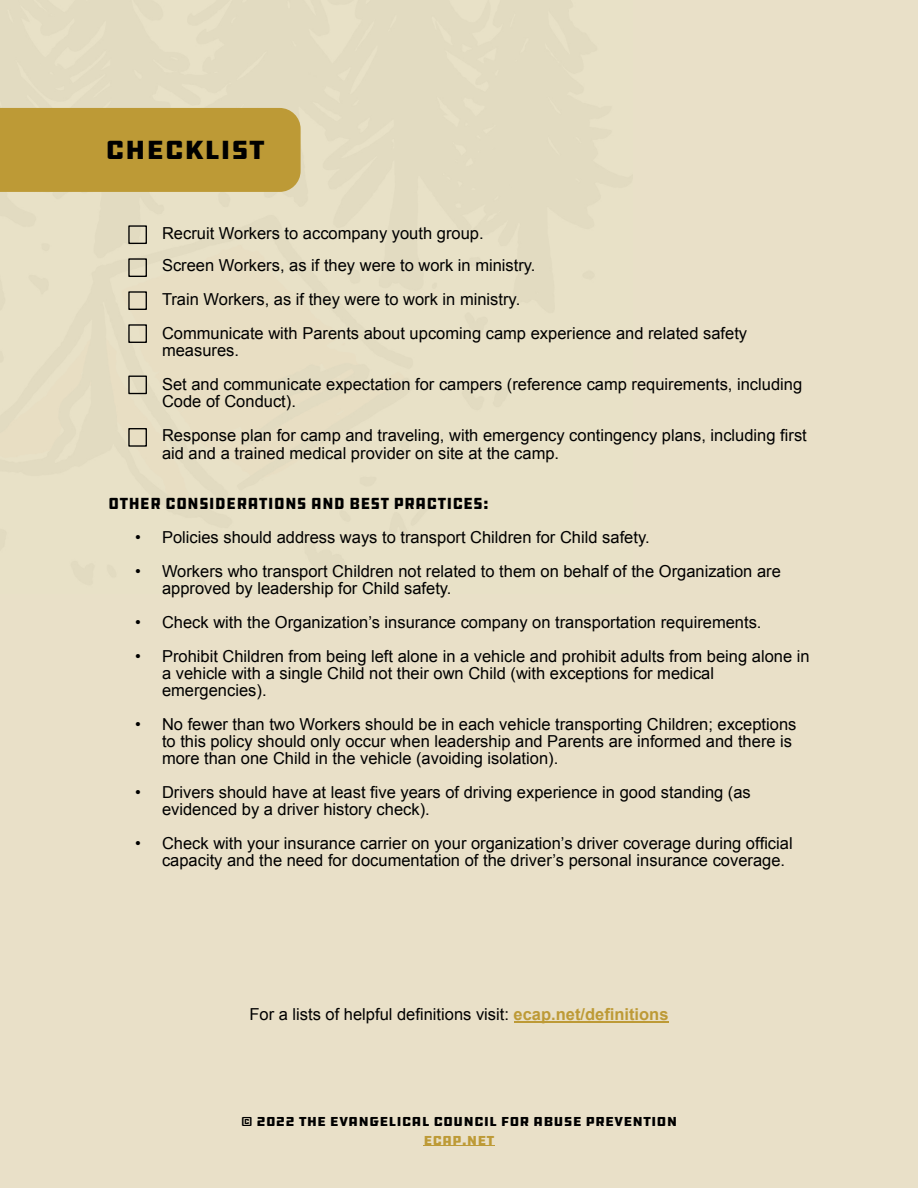
<style>
.page{position:relative;width:918px;height:1188px;background:#e9e0c8}
.page>*{position:absolute;margin:0;border:0;box-sizing:border-box;transform-origin:0 0}
.t1{font:27px "DDC Hardware";color:#000;scale:1.11 1}
.t2{font:16.5px/17.1px "Arial";color:#000}
.t3{font:16.5px "DDC Hardware";color:#000}
.t4{font:13.35px "DDC Hardware";color:#000;scale:1.11 1}
.t5{font:13.35px "DDC Hardware";color:#bd9a36;scale:1.11 1}
.s1{font-weight:700;color:#bd9a36}
</style>
<div class="page">
<hr style="left:423px;top:1145px;width:72px;height:1px;background:#bd9a36">
<hr style="left:514px;top:1022px;width:155px;height:1px;background:#bd9a36">
<div style="left:128px;top:225px;width:19px;height:19px;border:1px solid #000"></div>
<div style="left:128px;top:258px;width:19px;height:19px;border:1px solid #000"></div>
<div style="left:128px;top:291px;width:19px;height:19px;border:1px solid #000"></div>
<div style="left:128px;top:324px;width:19px;height:19px;border:1px solid #000"></div>
<div style="left:128px;top:376px;width:19px;height:18px;border:1px solid #000"></div>
<div style="left:128px;top:428px;width:19px;height:19px;border:1px solid #000"></div>
<div style="left:0;top:108px;width:301px;height:84px;background:#bd9a36"></div>
<h1 class="t1" style="left:105px;top:137px;width:146px">CHECKLIST</h1>
<p class="t2" style="left:162px;top:219px;width:375px;line-height:32.1px">Recruit Workers to accompany youth group.<br>Screen Workers, as if they were to work in ministry.</p>
<p class="t2" style="left:162px;top:284px;width:587px;line-height:34px">Train Workers, as if they were to work in ministry.<br>Communicate with Parents about upcoming camp experience and related safety</p>
<p class="t2" style="left:162px;top:335px;width:642px;line-height:34px">measures.<br>Set and communicate expectation for campers (reference camp requirements, including</p>
<p class="t2" style="left:162px;top:386px;width:646px;line-height:34px">Code of Conduct).<br>Response plan for camp and traveling, with emergency contingency plans, including first</p>
<p class="t2" style="left:162px;top:446px;width:399px">aid and a trained medical provider on site at the camp.</p>
<p class="t3" style="left:108px;top:496px;width:382px">OTHER CONSIDERATIONS AND BEST PRACTICES:</p>
<p class="t2" style="left:135px;top:530px;width:516px">• Policies should address ways to transport Children for Child safety.</p>
<p class="t2" style="left:162px;top:564px;width:620px;text-indent:-27px">• Workers who transport Children not related to them on behalf of the Organization are approved by leadership for Child safety.</p>
<p class="t2" style="left:135px;top:615px;width:628px">• Check with the Organization’s insurance company on transportation requirements.</p>
<p class="t2" style="left:162px;top:649px;width:649px;text-indent:-27px">• Prohibit Children from being left alone in a vehicle and prohibit adults from being alone in a vehicle with a single Child not their own Child (with exceptions for medical emergencies).</p>
<p class="t2" style="left:162px;top:717px;width:636px;text-indent:-27px">• No fewer than two Workers should be in each vehicle transporting Children; exceptions to this policy should only occur when leadership and Parents are informed and there is more than one Child in the vehicle (avoiding isolation).</p>
<p class="t2" style="left:162px;top:785px;width:590px;text-indent:-27px">• Drivers should have at least five years of driving experience in good standing (as evidenced by a driver history check).</p>
<p class="t2" style="left:162px;top:837px;width:632px;text-indent:-27px">• Check with your insurance carrier on your organization’s driver coverage during official capacity and the need for documentation of the driver’s personal insurance coverage.</p>
<p class="t2" style="left:249px;top:1007px;width:421px">For a lists of helpful definitions visit: <span class="s1">ecap.net/definitions</span></p>
<p class="t4" style="left:241px;top:1115px;width:395px">© 2022 THE EVANGELICAL COUNCIL FOR ABUSE PREVENTION</p>
<p class="t5" style="left:423px;top:1134px;width:66px">ECAP.NET</p>
</div>
